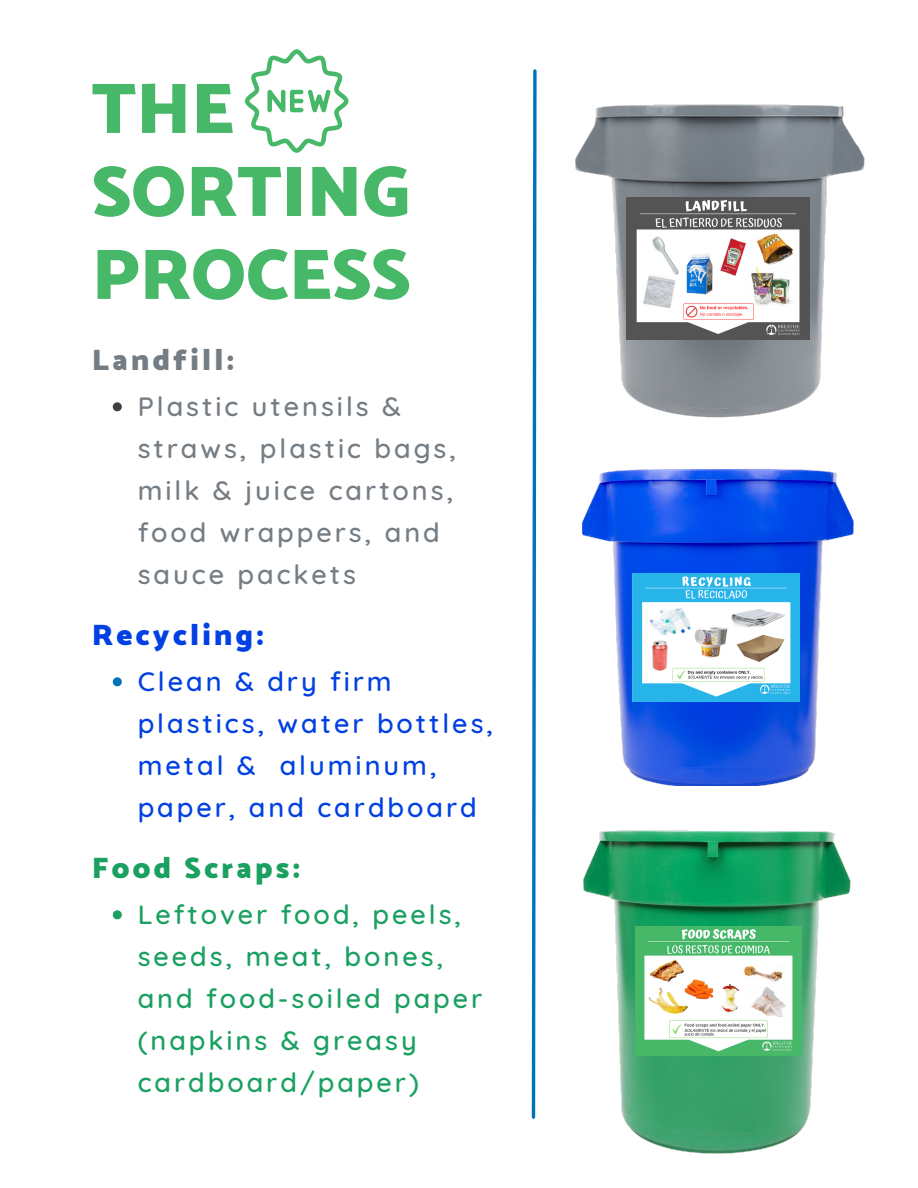
<style>
.page{position:relative;width:918px;height:1188px;background:#fff}
.page>*{position:absolute;margin:0;border:0;box-sizing:border-box;transform-origin:0 0}
.t1{font:900 72px/82.9px "Catamaran";color:#46b868}
.t2{font:900 30px "Catamaran";letter-spacing:.11em;color:#1aa061}
.t3{font:900 30px "Catamaran";letter-spacing:.11em;color:#0140e2}
.t4{font:900 30px "Catamaran";letter-spacing:.11em;color:#757d84}
.t5{font:500 27px/42px "Quicksand";letter-spacing:.11em;color:#1aa061}
.t6{font:500 27px/42px "Quicksand";letter-spacing:.11em;color:#757d84}
.t7{font:500 27px/42px "Quicksand";letter-spacing:.11em;color:#0140e2}
</style>
<div class="page">
<svg style="left:531px;top:69px;width:6px;height:1050px"></svg>
<svg style="left:245px;top:49px;width:103px;height:104px"></svg>
<svg style="left:113px;top:402px;width:9px;height:9px"></svg>
<svg style="left:113px;top:677px;width:9px;height:9px"></svg>
<svg style="left:113px;top:910px;width:9px;height:9px"></svg>
<img style="left:575px;top:104px;width:290px;height:314px">
<img style="left:627px;top:197px;width:183px;height:142px">
<img style="left:581px;top:469px;width:273px;height:317px">
<img style="left:633px;top:573px;width:166px;height:129px">
<img style="left:583px;top:830px;width:268px;height:324px">
<img style="left:635px;top:927px;width:167px;height:128px">
<p class="t1" style="left:92px;top:70px;width:320px">THE<br>SORTING<br>PROCESS</p>
<p class="t4" style="left:92px;top:337px;width:144px">Landfill:</p>
<p class="t6" style="left:138px;top:385px;width:320px">Plastic utensils &amp; straws, plastic bags, milk &amp; juice cartons, food wrappers, and sauce packets</p>
<p class="t3" style="left:92px;top:612px;width:174px">Recycling:</p>
<p class="t7" style="left:138px;top:660px;width:357px">Clean &amp; dry firm plastics, water bottles, metal &amp; aluminum, paper, and cardboard</p>
<p class="t2" style="left:92px;top:845px;width:210px">Food Scraps:</p>
<p class="t5" style="left:138px;top:893px;width:346px">Leftover food, peels, seeds, meat, bones, and food-soiled paper (napkins &amp; greasy cardboard/paper)</p>
</div>
